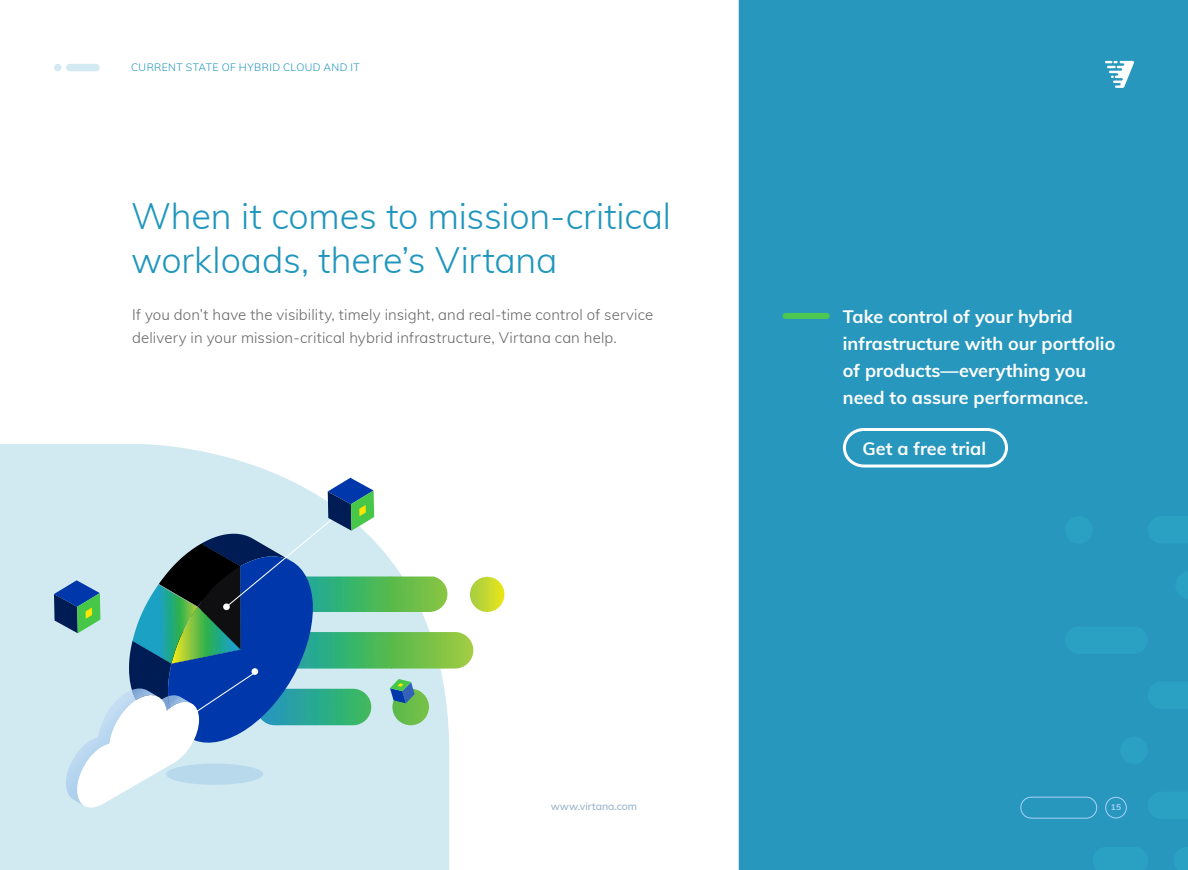
<style>
.page{position:relative;width:1188px;height:870px;background:#fff}
.page>*{position:absolute;margin:0;border:0;box-sizing:border-box;transform-origin:0 0}
.t1{font:300 36px/43.5px "Muli";letter-spacing:-.005em;color:#1f96bd}
.t2{font:700 18px/27px "Muli";color:#fff}
.t3{font:300 15px/22.5px "Muli";letter-spacing:.01em;color:#666}
.t4{font:300 10.5px "Muli";letter-spacing:.04em;color:#1f96bd}
.t5{font:10.5px "Muli";color:#8eacc4}
.t6{font:700 8.4px "Muli";color:#abd1fc}
</style>
<div class="page">
<div style="left:739px;top:0;width:449px;height:870px;background:#2797bd"></div>
<svg style="left:1105px;top:61px;width:29px;height:27px"></svg>
<div style="left:66px;top:64px;width:34px;height:7px;background:#d3eaf2;border-radius:4px"></div>
<div style="left:54px;top:64px;width:8px;height:7px;background:#d3eaf2;border-radius:50%"></div>
<div style="left:1021px;top:797px;width:76px;height:21px;border:1px solid #abd1fc;border-radius:10px"></div>
<div style="left:1065px;top:626px;width:83px;height:28px;background:#2aa1c3;border-radius:14px"></div>
<div style="left:1065px;top:516px;width:28px;height:28px;background:#2aa1c3;border-radius:50%"></div>
<svg style="left:1093px;top:463px;width:95px;height:407px"></svg>
<div style="left:785px;top:313px;width:42px;height:6px;background:#4dc74f"></div>
<svg style="left:842px;top:428px;width:166px;height:40px"></svg>
<svg style="left:0;top:444px;width:449px;height:426px;background:#d7ecf3"></svg>
<svg style="left:470px;top:577px;width:34px;height:35px"></svg>
<svg style="left:257px;top:632px;width:216px;height:37px"></svg>
<svg style="left:54px;top:478px;width:393px;height:334px;background:#9ac0c9"></svg>
<p class="t4" style="left:131px;top:60px;width:230px">CURRENT STATE OF HYBRID CLOUD AND IT</p>
<h1 class="t1" style="left:131px;top:193px;width:541px">When it comes to mission-critical workloads, there’s Virtana</h1>
<p class="t3" style="left:132px;top:303px;width:523px">If you don’t have the visibility, timely insight, and real-time control of service delivery in your mission-critical hybrid infrastructure, Virtana can help.</p>
<p class="t2" style="left:843px;top:302px;width:274px">Take control of your hybrid infrastructure with our portfolio of products—everything you need to assure performance.</p>
<p class="t2" style="left:863px;top:434px;width:125px">Get a free trial</p>
<p class="t5" style="left:551px;top:799px;width:88px">www.virtana.com</p>
<p class="t6" style="left:1111px;top:801px;width:12px">15</p>
</div>
